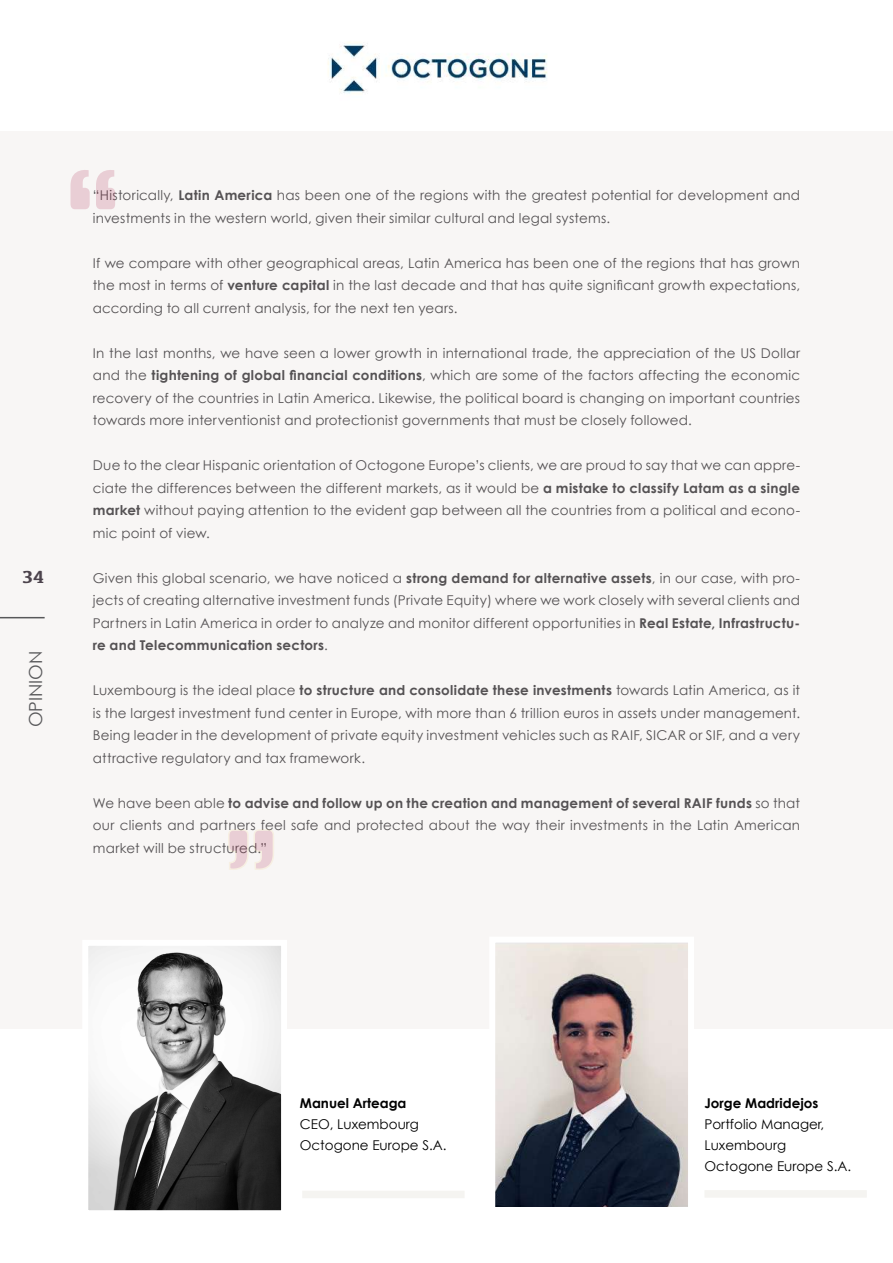
<style>
.page{position:relative;width:893px;height:1263px;background:#fff}
.page>*{position:absolute;margin:0;border:0;box-sizing:border-box;transform-origin:0 0}
.t1{font:18px "Century Gothic";color:#58585a}
.t2{font:700 18px "Kefa";color:#4c434c}
.t3{font:13.5px/22.5px "Century Gothic";letter-spacing:.015em;color:#585658;text-align:justify}
.t4{font:13.5px/21px "Century Gothic";color:#000}
.t5{font:700 13.5px "Century Gothic";color:#000}
.s1{font-weight:700}
</style>
<div class="page">
<div style="left:1px;top:132px;width:892px;height:897px;background:#f8f6f5"></div>
<img style="left:89px;top:947px;width:191px;height:262px">
<div style="left:82px;top:940px;width:205px;height:276px;border:6px solid #fff"></div>
<img style="left:496px;top:943px;width:191px;height:263px">
<img style="left:328px;top:42px;width:219px;height:52px">
<div style="left:302px;top:1191px;width:163px;height:7px;background:#f5f4f1"></div>
<svg style="left:71px;top:170px;width:44px;height:39px"></svg>
<svg style="left:228px;top:829px;width:46px;height:41px"></svg>
<div style="left:704px;top:1190px;width:163px;height:7px;background:#f5f4f1"></div>
<hr style="left:0;top:617px;width:45px;height:1px;background:#58585a">
<h1 class="t2" style="left:22px;top:564px;width:24px">34</h1>
<h1 class="t1" style="left:25px;top:727px;width:78px;rotate:-90deg">OPINION</h1>
<p class="t3" style="left:93px;top:184px;width:709px">“Historically, <span class="s1">Latin America</span> has been one of the regions with the greatest potential for development and investments in the western world, given their similar cultural and legal systems.</p>
<p class="t3" style="left:93px;top:251px;width:709px">If we compare with other geographical areas, Latin America has been one of the regions that has grown the most in terms of <span class="s1">venture capital</span> in the last decade and that has quite significant growth expectations, according to all current analysis, for the next ten years.</p>
<p class="t3" style="left:93px;top:341px;width:709px">In the last months, we have seen a lower growth in international trade, the appreciation of the US Dollar and the <span class="s1">tightening of global financial conditions</span>, which are some of the factors affecting the economic recovery of the countries in Latin America. Likewise, the political board is changing on important countries towards more interventionist and protectionist governments that must be closely followed.</p>
<p class="t3" style="left:93px;top:454px;width:709px">Due to the clear Hispanic orientation of Octogone Europe’s clients, we are proud to say that we can appre&shy;ciate the differences between the different markets, as it would be <span class="s1">a mistake to classify Latam as a single market</span> without paying attention to the evident gap between all the countries from a political and econo&shy;mic point of view.</p>
<p class="t3" style="left:93px;top:566px;width:709px">Given this global scenario, we have noticed a <span class="s1">strong demand for alternative assets</span>, in our case, with pro&shy;jects of creating alternative investment funds (Private Equity) where we work closely with several clients and Partners in Latin America in order to analyze and monitor different opportunities in <span class="s1">Real Estate, Infrastructu&shy;re and Telecommunication sectors</span>.</p>
<p class="t3" style="left:93px;top:679px;width:709px">Luxembourg is the ideal place <span class="s1">to structure and consolidate these investments</span> towards Latin America, as it is the largest investment fund center in Europe, with more than 6 trillion euros in assets under management.<br>Being leader in the development of private equity investment vehicles such as RAIF, SICAR or SIF, and a very attractive regulatory and tax framework.</p>
<p class="t3" style="left:93px;top:791px;width:709px">We have been able <span class="s1">to advise and follow up on the creation and management of several RAIF funds</span> so that our clients and partners feel safe and protected about the way their investments in the Latin American market will be structured.”</p>
<p class="t5" style="left:300px;top:1095px;width:108px">Manuel Arteaga</p>
<p class="t4" style="left:300px;top:1114px;width:148px">CEO, Luxembourg<br>Octogone Europe S.A.</p>
<p class="t5" style="left:704px;top:1095px;width:115px">Jorge Madridejos</p>
<p class="t4" style="left:704px;top:1114px;width:148px">Portfolio Manager,<br>Luxembourg<br>Octogone Europe S.A.</p>
</div>
